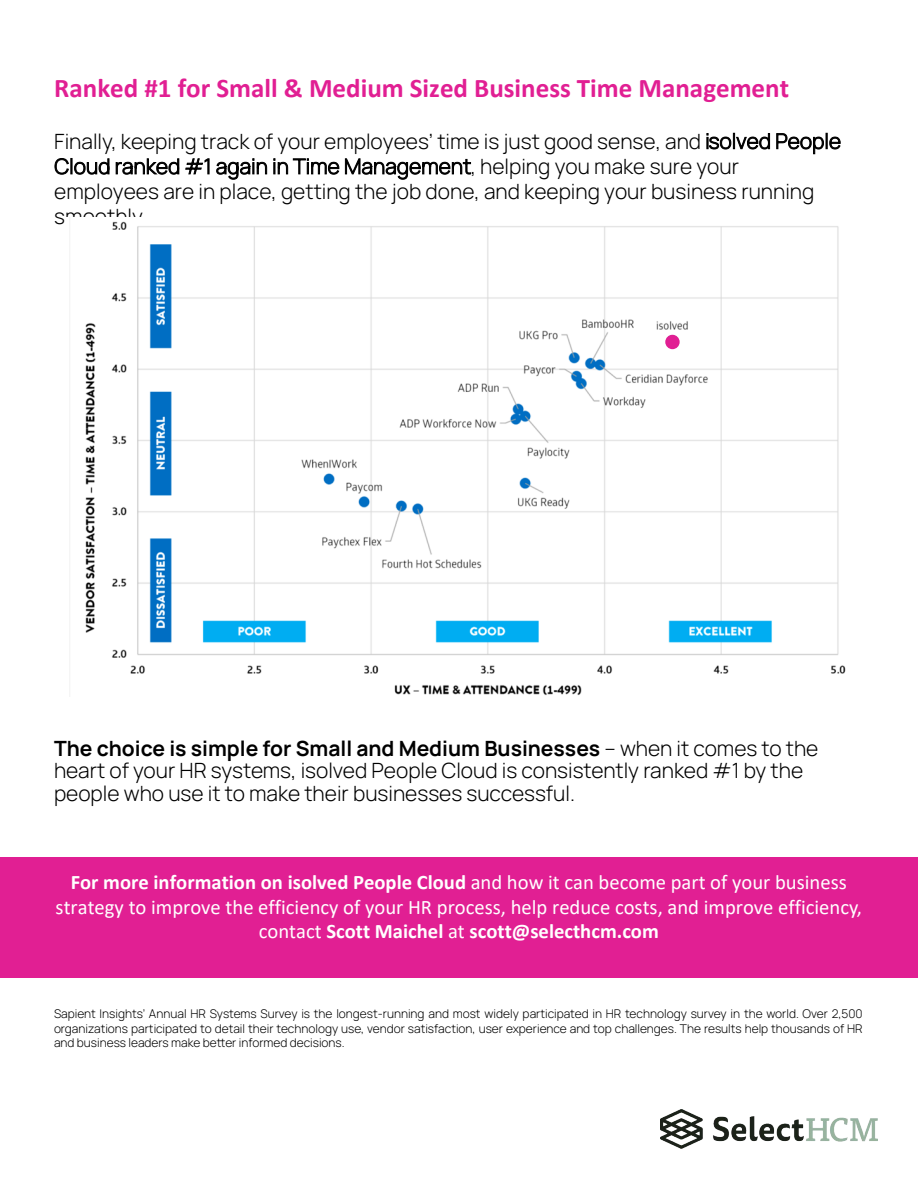
<style>
.page{position:relative;width:918px;height:1188px;background:#fff}
.page>*{position:absolute;margin:0;border:0;box-sizing:border-box;transform-origin:0 0}
.t1{font:700 27px "Calibri";color:#e11f93}
.t2{font:300 21px/25.2px "Manrope";color:#000}
.t3{font:20.7px/24.8px "Calibri";color:#fff;text-align:center}
.t4{font:300 12px/14.4px "Manrope";color:#000;text-align:justify}
.s1{font-weight:700}
</style>
<div class="page">
<div style="left:0;top:857px;width:918px;height:120px;background:#e11f93"></div>
<img style="left:85px;top:221px;width:761px;height:474px">
<div style="left:665px;top:335px;width:15px;height:14px;background:#e11f93;border-radius:50%"></div>
<img style="left:661px;top:1109px;width:216px;height:39px">
<p class="t1" style="left:54px;top:69px;width:736px">Ranked #1 for Small &amp; Medium Sized Business Time Management</p>
<p class="t2" style="left:54px;top:128px;width:788px">Finally, keeping track of your employees’ time is just good sense, and isolved People Cloud ranked #1 again in Time Management, helping you make sure your employees are in place, getting the job done, and keeping your business running smoothly.</p>
<p class="t2" style="left:54px;top:736px;width:766px;line-height:22.5px"><span class="s1">The choice is simple for Small and Medium Businesses</span> – when it comes to the heart of your HR systems, isolved People Cloud is consistently ranked #1 by the people who use it to make their businesses successful.</p>
<p class="t3" style="left:56px;top:869px;width:808px"><span class="s1">For more information on isolved People Cloud</span> and how it can become part of your business strategy to improve the efficiency of your HR process, help reduce costs, and improve efficiency, contact <span class="s1">Scott Maichel</span> at <span class="s1">scott@selecthcm.com</span></p>
<p class="t4" style="left:54px;top:1006px;width:810px">Sapient Insights’ Annual HR Systems Survey is the longest-running and most widely participated in HR technology survey in the world. Over 2,500 organizations participated to detail their technology use, vendor satisfaction, user experience and top challenges. The results help thousands of HR and business leaders make better informed decisions.</p>
</div>
